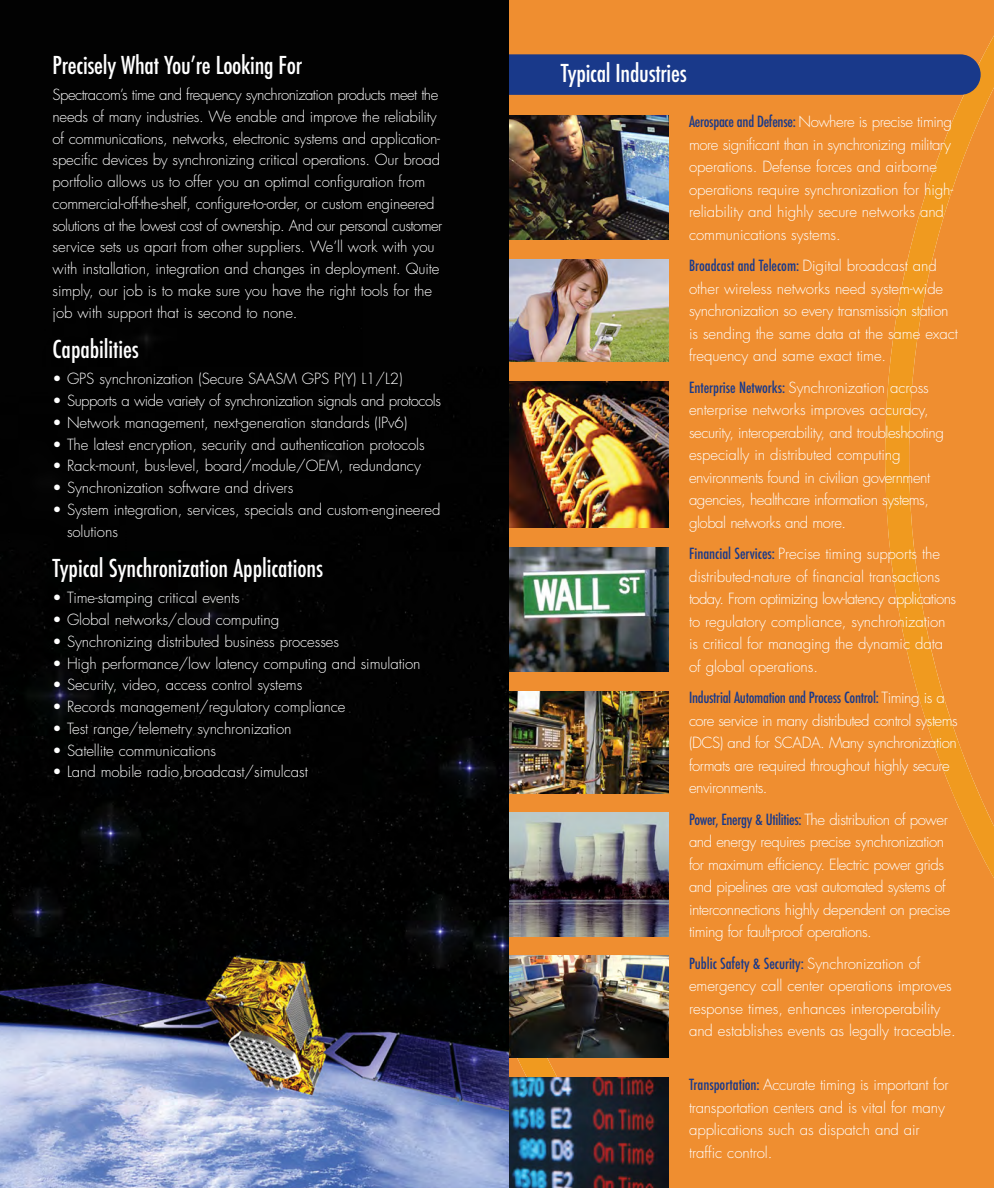
<style>
.page{position:relative;width:994px;height:1188px;background:#fff}
.page>*{position:absolute;margin:0;border:0;box-sizing:border-box;transform-origin:0 0}
.t1{font:500 condensed 24px "Futura";letter-spacing:-.005em;color:#fff}
.t2{font:300 15px/22.5px "Futura";letter-spacing:-.005em;color:#fff}
.t3{font:300 15px/22.5px "Futura";letter-spacing:-.03em;color:#fff}
.s1{font-weight:500;font-stretch:condensed;color:#19398a}
</style>
<div class="page">
<div style="left:509px;top:0;width:376px;height:1188px;background:#ef8e30"></div>
<svg style="left:885px;top:0;width:109px;height:1188px;background:#ef902d"></svg>
<div style="left:473px;top:54px;width:507px;height:41px;background:#19398a;border-radius:20px"></div>
<img style="left:509px;top:115px;width:160px;height:125px">
<img style="left:509px;top:259px;width:160px;height:102px">
<img style="left:509px;top:381px;width:160px;height:147px">
<img style="left:509px;top:548px;width:160px;height:124px">
<img style="left:509px;top:812px;width:160px;height:124px">
<img style="left:509px;top:956px;width:160px;height:102px">
<img style="left:509px;top:692px;width:160px;height:102px">
<img style="left:509px;top:1077px;width:160px;height:111px">
<img style="left:0;top:0;width:509px;height:1188px">
<h1 class="t1" style="left:53px;top:54px;width:251px">Precisely What You’re Looking For</h1>
<p class="t2" style="left:53px;top:85px;width:391px;line-height:21.8px">Spectracom’s time and frequency synchronization products meet the needs of many industries. We enable and improve the reliability of communications, networks, electronic systems and application&shy;specific devices by synchronizing critical operations. Our broad portfolio allows us to offer you an optimal configuration from commercial-off-the-shelf, configure-to-order, or custom engineered solutions at the lowest cost of ownership. And our personal customer service sets us apart from other suppliers. We’ll work with you with installation, integration and changes in deployment. Quite simply, our job is to make sure you have the right tools for the job with support that is second to none.</p>
<h1 class="t1" style="left:53px;top:338px;width:88px">Capabilities</h1>
<p class="t2" style="left:53px;top:369px;width:351px">• GPS synchronization (Secure SAASM GPS P(Y) L1/L2)</p>
<p class="t3" style="left:53px;top:391px;width:390px">• Supports a wide variety of synchronization signals and protocols</p>
<p class="t2" style="left:53px;top:412px;width:356px">• Network management, next-generation standards (IPv6)</p>
<p class="t2" style="left:53px;top:434px;width:374px">• The latest encryption, security and authentication protocols</p>
<p class="t2" style="left:53px;top:456px;width:370px">• Rack-mount, bus-level, board/module/OEM, redundancy</p>
<p class="t2" style="left:53px;top:478px;width:242px">• Synchronization software and drivers</p>
<p class="t2" style="left:67px;top:500px;width:375px;line-height:21.8px;text-indent:-14px">• System integration, services, specials and custom-engineered solutions</p>
<h1 class="t1" style="left:53px;top:557px;width:272px">Typical Synchronization Applications</h1>
<p class="t2" style="left:53px;top:588px;width:189px">• Time-stamping critical events</p>
<p class="t2" style="left:53px;top:610px;width:228px">• Global networks/cloud computing</p>
<p class="t2" style="left:53px;top:631px;width:288px">• Synchronizing distributed business processes</p>
<p class="t2" style="left:53px;top:653px;width:369px">• High performance/low latency computing and simulation</p>
<p class="t2" style="left:53px;top:675px;width:251px">• Security, video, access control systems</p>
<p class="t2" style="left:53px;top:697px;width:294px">• Records management/regulatory compliance</p>
<p class="t2" style="left:53px;top:718px;width:240px">• Test range/telemetry synchronization</p>
<p class="t2" style="left:53px;top:740px;width:165px">• Satellite communications</p>
<p class="t2" style="left:53px;top:762px;width:257px">• Land mobile radio,broadcast/simulcast</p>
<h1 class="t1" style="left:561px;top:62px;width:127px">Typical Industries</h1>
<p class="t2" style="left:689px;top:112px;width:266px"><span class="s1">Aerospace and Defense:</span> Nowhere is precise timing more significant than in synchronizing military operations. Defense forces and airborne operations require synchronization for high&shy;reliability and highly secure networks and communications systems.</p>
<p class="t2" style="left:689px;top:256px;width:270px"><span class="s1">Broadcast and Telecom:</span> Digital broadcast and other wireless networks need system-wide synchronization so every transmission station is sending the same data at the same exact frequency and same exact time.</p>
<p class="t3" style="left:689px;top:377px;width:256px"><span class="s1">Enterprise Networks:</span> Synchronization across enterprise networks improves accuracy, security, interoperability, and troubleshooting especially in distributed computing environments found in civilian government agencies, healthcare information systems, global networks and more.</p>
<p class="t2" style="left:689px;top:544px;width:269px"><span class="s1">Financial Services:</span> Precise timing supports the distributed-nature of financial transactions today. From optimizing low-latency applications to regulatory compliance, synchronization is critical for managing the dynamic data of global operations.</p>
<p class="t3" style="left:689px;top:688px;width:270px"><span class="s1">Industrial Automation and Process Control:</span> Timing is a core service in many distributed control systems (DCS) and for SCADA. Many synchronization formats are required throughout highly secure environments.</p>
<p class="t3" style="left:689px;top:809px;width:263px"><span class="s1">Power, Energy &amp; Utilities:</span> The distribution of power and energy requires precise synchronization for maximum efficiency. Electric power grids and pipelines are vast automated systems of interconnections highly dependent on precise timing for fault-proof operations.</p>
<p class="t2" style="left:689px;top:953px;width:268px"><span class="s1">Public Safety &amp; Security:</span> Synchronization of emergency call center operations improves response times, enhances interoperability and establishes events as legally traceable.</p>
<p class="t2" style="left:689px;top:1075px;width:261px"><span class="s1">Transportation:</span> Accurate timing is important for transportation centers and is vital for many applications such as dispatch and air traffic control.</p>
</div>
